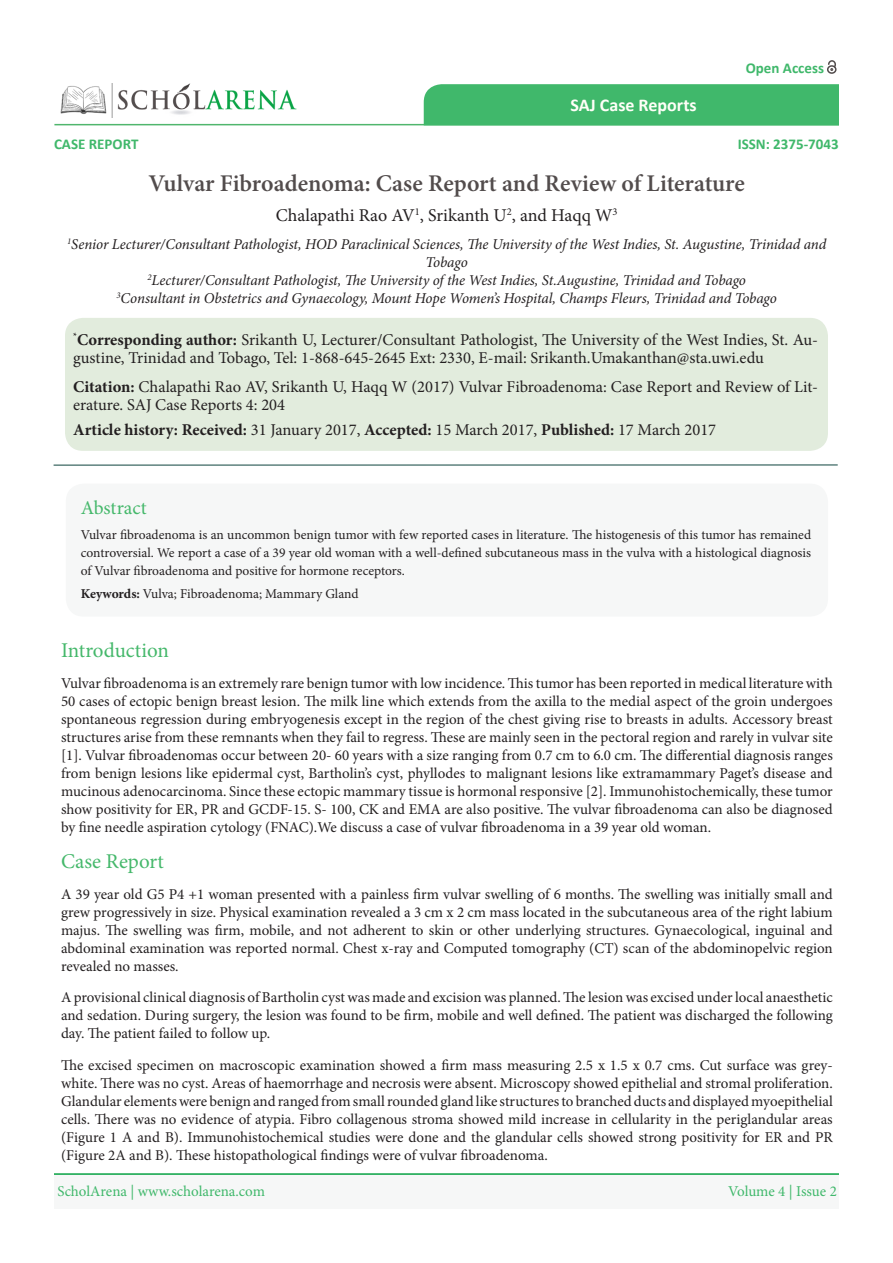
<style>
.page{position:relative;width:893px;height:1263px;background:#fff}
.page>*{position:absolute;margin:0;border:0;box-sizing:border-box;transform-origin:0 0}
.t1{font:600 24px "Minion Pro";color:#524c4c}
.t2{font:21px "Minion Pro";color:#45b86b}
.t3{font:19.5px "Minion Pro";color:#45b86b}
.t4{font:18px "Minion Pro";color:#231f20}
.t5{font:700 18px "Calibri";color:#fffff8}
.t6{font:16.5px "Minion Pro";color:#231f20}
.t7{font:700 16.5px "Minion Pro";color:#231f20}
.t8{font:15px/18px "Minion Pro";letter-spacing:-.005em;color:#231f20;text-align:justify}
.t9{font:italic 15px "Minion Pro";letter-spacing:-.01em;color:#231f20}
.t10{font:15px "Minion Pro";letter-spacing:-.005em;color:#40b86b}
.t11{font:700 15px "Calibri";color:#40b86b}
.t12{font:13.5px/18px "Minion Pro";letter-spacing:-.005em;color:#231f20;text-align:justify}
.t13{font:10.5px "Minion Pro";color:#231f20}
.t14{font:700 9.6px "Minion Pro";color:#231f20}
.t15{font:italic 8.7px "Minion Pro";color:#231f20}
.s1{font-weight:700}
.s2{font-weight:400}
</style>
<div class="page">
<hr style="left:54px;top:465px;width:784px;height:1px;background:#0d433d">
<div style="left:65px;top:318px;width:763px;height:133px;background:#e2ecdd;border-radius:18px"></div>
<div style="left:66px;top:484px;width:762px;height:133px;background:#f6f7f7;border-radius:18px"></div>
<img style="left:60px;top:83px;width:237px;height:34px">
<hr style="left:54px;top:124px;width:785px;height:1px;background:#50b66d">
<svg style="left:54px;top:123px;width:88px;height:3px"></svg>
<div style="left:54px;top:1174px;width:785px;height:35px;background:#f6f7f7"></div>
<hr style="left:54px;top:1173px;width:785px;height:2px;background:#0aa345">
<svg style="left:424px;top:60px;width:415px;height:66px"></svg>
<p class="t11" style="left:54px;top:134px;width:86px">CASE REPORT</p>
<p class="t5" style="left:570px;top:94px;width:128px">SAJ Case Reports</p>
<p class="t11" style="left:746px;top:58px;width:80px">Open Access</p>
<p class="t11" style="left:738px;top:134px;width:103px">ISSN: 2375-7043</p>
<p class="t1" style="left:149px;top:167px;width:598px">Vulvar Fibroadenoma: Case Report and Review of Literature</p>
<p class="t13" style="left:415px;top:205px;width:7px">1</p>
<p class="t4" style="left:276px;top:204px;width:338px">Chalapathi Rao AV , Srikanth U , and Haqq W</p>
<p class="t13" style="left:507px;top:205px;width:7px">2</p>
<p class="t13" style="left:612px;top:205px;width:7px">3</p>
<p class="t15" style="left:67px;top:236px;width:6px">1</p>
<p class="t9" style="left:71px;top:234px;width:757px">Senior Lecturer/Consultant Pathologist, HOD Paraclinical Sciences, The University of the West Indies, St. Augustine, Trinidad and</p>
<p class="t15" style="left:147px;top:272px;width:6px">2</p>
<p class="t9" style="left:426px;top:252px;width:44px">Tobago</p>
<p class="t9" style="left:152px;top:270px;width:596px">Lecturer/Consultant Pathologist, The University of the West Indies, St.Augustine, Trinidad and Tobago</p>
<p class="t9" style="left:121px;top:288px;width:658px">Consultant in Obstetrics and Gynaecology, Mount Hope Womens’ Hospital, Champs Fleurs, Trinidad and Tobago</p>
<p class="t15" style="left:116px;top:290px;width:6px">3</p>
<p class="t14" style="left:73px;top:330px;width:5px">*</p>
<p class="t6" style="left:73px;top:347px;width:692px">gustine, Trinidad and Tobago, Tel: 1-868-645-2645 Ext: 2330, -E mail: Srikanth.Umakanthan@sta.uwi.edu</p>
<p class="t6" style="left:77px;top:329px;width:743px"><span class="s1">Corresponding author:</span> Srikanth U, Lecturer/Consultant Pathologist, The University of the West Indies, St. Au-</p>
<p class="t6" style="left:73px;top:376px;width:746px"><span class="s1">Citation:</span> Chalapathi Rao AV, Srikanth U, Haqq W (2017) Vulvar Fibroadenoma: Case Report and Review of Lit-</p>
<p class="t6" style="left:73px;top:394px;width:214px">erature. SAJ Case Reports 4: 204</p>
<p class="t7" style="left:73px;top:418px;width:644px">Article history: Received: <span class="s2">31 January 2017,</span> Accepted: <span class="s2">15 March 2017,</span> Published: <span class="s2">17 March 2017</span></p>
<p class="t3" style="left:81px;top:495px;width:68px">Abstract</p>
<p class="t12" style="left:81px;top:526px;width:732px">Vulvar fibroadenoma is an uncommon benign tumor with few reported cases in literature. The histogenesis of this tumor has remained controversial. We report a case of a 39 year old woman with a well-defined subcutaneous mass in the vulva with a histological diagnosis of Vulvar fibroadenoma and positive for hormone receptors.</p>
<p class="t12" style="left:81px;top:585px;width:279px"><span class="s1">Keywords:</span> Vulva; Fibroadenoma; Mammary Gland</p>
<p class="t2" style="left:61px;top:636px;width:109px">Introduction</p>
<p class="t8" style="left:61px;top:674px;width:773px">Vulvar fibroadenoma is an extremely rare benign tumor with low incidence. This tumor has been reported in medical literature with 50 cases of ectopic benign breast lesion. The milk line which extends from the axilla to the medial aspect of the groin undergoes spontaneous regression during embryogenesis except in the region of the chest giving rise to breasts in adults. Accessory breast structures arise from these remnants when they fail to regress. These are mainly seen in the pectoral region and rarely in vulvar site . ]1[ Vulvar fibroadenomas occur between 20- 60 years with a size ranging from 0.7 cm to 6.0 cm. The differential diagnosis ranges from benign lesions like epidermal cyst, Bartholins’ cyst, phyllodes to malignant lesions like extramammary Pagets’ disease and mucinous adenocarcinoma. Since these ectopic mammary tissue is hormonal responsive .]2[ Immunohistochemically, these tumor show positivity for ER, PR and GCDF-15. -S 100, CK and EMA are also positive. The vulvar fibroadenoma can also be diagnosed by fine needle aspiration cytology (FNAC .) We discuss a case of vulvar fibroadenoma in a 39 year old woman.</p>
<p class="t2" style="left:61px;top:847px;width:104px">Case Report</p>
<p class="t8" style="left:61px;top:885px;width:773px">A 39 year old G 4P5 +1 woman presented with a painless firm vulvar swelling of 6 months. The swelling was initially small and grew progressively in size. Physical examination revealed 3a cm 2x cm mass located in the subcutaneous area of the right labium majus. The swelling was firm, mobile, and not adherent to skin or other underlying structures. Gynaecological, inguinal and abdominal examination was reported normal. Chest -x ray and Computed tomography (CT) scan of the abdominopelvic region revealed no masses.</p>
<p class="t8" style="left:61px;top:988px;width:773px">A provisional clinical diagnosis of Bartholin cyst was made and excision was planned. The lesion was excised under local anaesthetic and sedation. During surgery, the lesion was found to be firm, mobile and well defined. The patient was discharged the following day. The patient failed to follow up.</p>
<p class="t8" style="left:61px;top:1074px;width:773px">white. There was no cyst. Areas of haemorrhage and necrosis were absent. Microscopy showed epithelial and stromal proliferation.</p>
<p class="t8" style="left:61px;top:1056px;width:773px">The excised specimen on macroscopic examination showed a firm mass measuring 2.5 x 1.5 x 0.7 cms. Cut surface was grey-</p>
<p class="t8" style="left:61px;top:1092px;width:773px">Glandularelementswerebenignandrangedfromsmallroundedglandlikestructurestobranchedductsanddisplayedmyoepithelial cells. There was no evidence of atypia. Fibro collagenous stroma showed mild increase in cellularity in the periglandular areas (Figure A1 and . )B Immunohistochemical studies were done and the glandular cells showed strong positivity for ER and PR (Figure A2 and . )B These histopathological findings were of vulvar fibroadenoma.</p>
<p class="t10" style="left:57px;top:1181px;width:209px">ScholArena | www.scholarena.com</p>
<p class="t10" style="left:728px;top:1181px;width:110px">Volume 4 | Issue 2</p>
</div>
